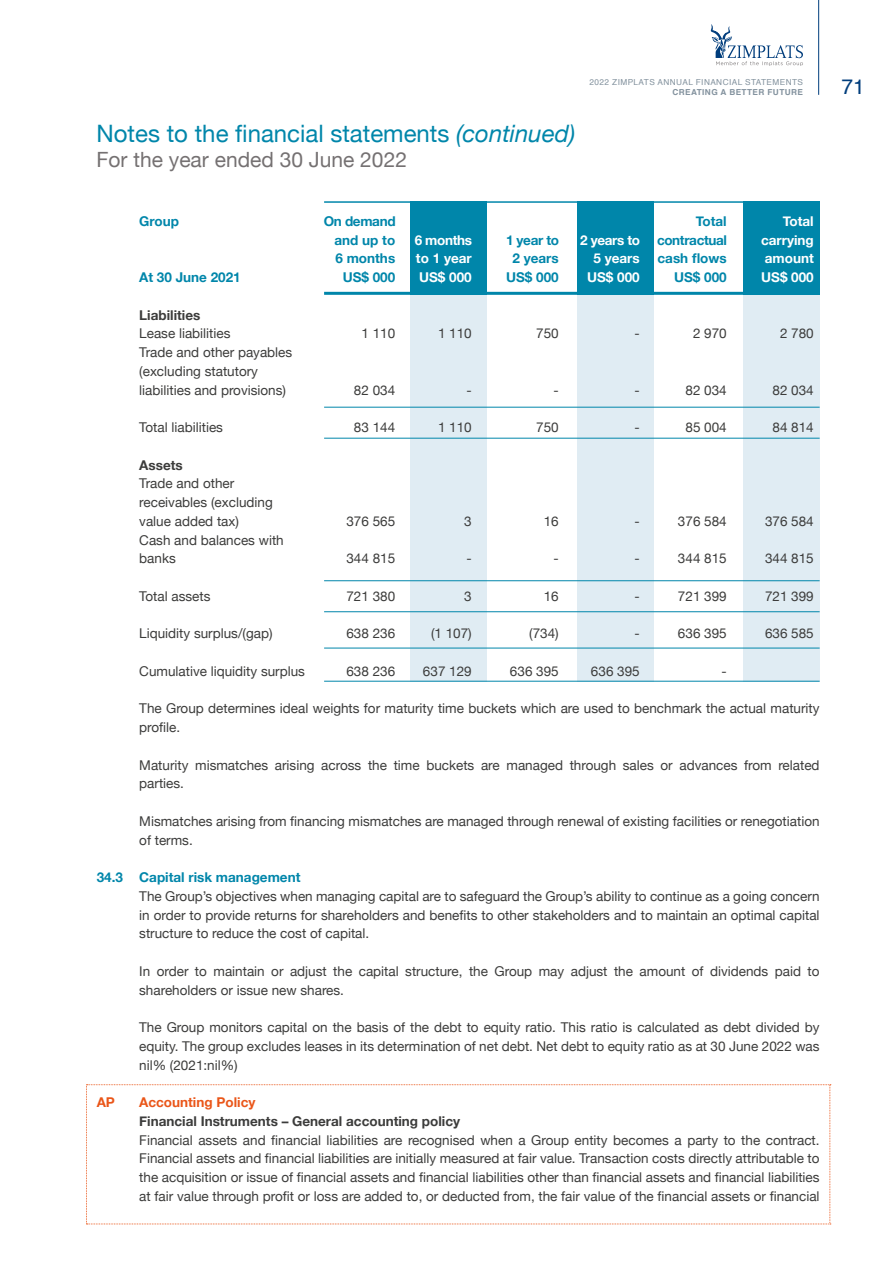
<style>
.page{position:relative;width:893px;height:1263px;background:#fff}
.page>*{position:absolute;margin:0;border:0;box-sizing:border-box;transform-origin:0 0}
.t1{font:24px "Helvetica Neue";color:#0086aa}
.t2{font:21px "Helvetica Neue";color:#757172}
.t3{font:21px "Helvetica";color:#003d7c}
.t4{font:13.5px/18.8px "Helvetica Neue";color:#3c3c3b}
.t5{font:700 13.5px "Helvetica Neue";color:#0086aa}
.t6{font:700 13.5px "Helvetica Neue";color:#fff}
.t7{font:700 13.5px "Helvetica Neue";color:#3c3c3b}
.t8{font:700 13.5px "Helvetica Neue";letter-spacing:-.025em;color:#0086aa}
.t9{font:700 13.5px "Helvetica Neue";color:#ea5619}
.t10{font:8.25px "Helvetica";letter-spacing:.05em;color:#83929e}
.t11{font:700 8.25px "Helvetica";letter-spacing:.05em;color:#83929e}
.s1{font-style:italic}
</style>
<div class="page">
<div style="left:410px;top:292px;width:76px;height:390px;background:#e0ecf3"></div>
<div style="left:410px;top:201px;width:76px;height:94px;background:#0086aa"></div>
<div style="left:577px;top:292px;width:77px;height:390px;background:#e0ecf3"></div>
<div style="left:577px;top:201px;width:77px;height:94px;background:#0086aa"></div>
<div style="left:743px;top:292px;width:77px;height:390px;background:#e0ecf3"></div>
<div style="left:743px;top:201px;width:77px;height:94px;background:#0086aa"></div>
<hr style="left:324px;top:292px;width:496px;height:3px;background:#0086aa">
<hr style="left:324px;top:407px;width:496px;height:1px;background:#0086aa">
<hr style="left:324px;top:580px;width:496px;height:1px;background:#0086aa">
<hr style="left:324px;top:648px;width:496px;height:1px;background:#0086aa">
<hr style="left:324px;top:438px;width:496px;height:1px;background:#0086aa">
<hr style="left:324px;top:611px;width:496px;height:1px;background:#0086aa">
<hr style="left:324px;top:681px;width:496px;height:1px;background:#0086aa">
<hr style="left:324px;top:201px;width:496px;height:2px;background:#0086aa">
<svg style="left:86px;top:1084px;width:745px;height:140px"></svg>
<svg style="left:710px;top:24px;width:93px;height:42px"></svg>
<hr style="left:818px;top:0;width:1px;height:95px;background:#003d7c">
<h1 class="t1" style="left:97px;top:116px;width:480px">Notes to the financial statements <span class="s1">(continued)</span></h1>
<h2 class="t2" style="left:97px;top:145px;width:312px">For the year ended 30 June 2022</h2>
<p class="t10" style="left:589px;top:76px;width:215px">2022 ZIMPLATS ANNUAL FINANCIAL STATEMENTS</p>
<p class="t11" style="left:672px;top:85px;width:132px">CREATING A BETTER FUTURE</p>
<p class="t5" style="left:139px;top:210px;width:41px">Group</p>
<p class="t8" style="left:324px;top:210px;width:73px">On demand</p>
<p class="t5" style="left:696px;top:210px;width:32px">Total</p>
<p class="t6" style="left:783px;top:210px;width:32px">Total</p>
<p class="t5" style="left:334px;top:229px;width:62px">and up to</p>
<p class="t6" style="left:415px;top:229px;width:59px">6 months</p>
<p class="t5" style="left:506px;top:229px;width:55px">1 year to</p>
<p class="t6" style="left:580px;top:229px;width:61px">2 years to</p>
<p class="t8" style="left:657px;top:229px;width:72px">contractual</p>
<p class="t6" style="left:761px;top:229px;width:54px">carrying</p>
<p class="t5" style="left:335px;top:248px;width:61px">6 months</p>
<p class="t6" style="left:416px;top:248px;width:57px">to 1 year</p>
<p class="t5" style="left:512px;top:248px;width:48px">2 years</p>
<p class="t6" style="left:593px;top:248px;width:48px">5 years</p>
<p class="t5" style="left:657px;top:248px;width:71px">cash flows</p>
<p class="t6" style="left:765px;top:248px;width:50px">amount</p>
<p class="t5" style="left:139px;top:267px;width:103px">At 30 June 2021</p>
<p class="t5" style="left:343px;top:267px;width:54px">US$ 000</p>
<p class="t6" style="left:419px;top:267px;width:54px">US$ 000</p>
<p class="t5" style="left:506px;top:267px;width:54px">US$ 000</p>
<p class="t6" style="left:587px;top:267px;width:54px">US$ 000</p>
<p class="t5" style="left:674px;top:267px;width:54px">US$ 000</p>
<p class="t6" style="left:761px;top:267px;width:54px">US$ 000</p>
<p class="t7" style="left:139px;top:304px;width:63px">Liabilities</p>
<p class="t4" style="left:139px;top:325px;width:93px">Lease liabilities</p>
<p class="t4" style="left:361px;top:325px;width:35px">1 110</p>
<p class="t4" style="left:438px;top:325px;width:35px">1 110</p>
<p class="t4" style="left:536px;top:325px;width:24px">750</p>
<p class="t4" style="left:634px;top:325px;width:7px">-</p>
<p class="t4" style="left:693px;top:325px;width:35px">2 970</p>
<p class="t4" style="left:780px;top:325px;width:35px">2 780</p>
<p class="t4" style="left:139px;top:344px;width:155px">Trade and other payables (excluding statutory liabilities and provisions)</p>
<p class="t4" style="left:354px;top:381px;width:43px">82 034</p>
<p class="t4" style="left:466px;top:381px;width:7px">-</p>
<p class="t4" style="left:553px;top:381px;width:7px">-</p>
<p class="t4" style="left:634px;top:381px;width:7px">-</p>
<p class="t4" style="left:685px;top:381px;width:43px">82 034</p>
<p class="t4" style="left:772px;top:381px;width:43px">82 034</p>
<p class="t4" style="left:139px;top:419px;width:85px">Total liabilities</p>
<p class="t4" style="left:354px;top:419px;width:43px">83 144</p>
<p class="t4" style="left:438px;top:419px;width:35px">1 110</p>
<p class="t4" style="left:536px;top:419px;width:24px">750</p>
<p class="t4" style="left:634px;top:419px;width:7px">-</p>
<p class="t4" style="left:685px;top:419px;width:43px">85 004</p>
<p class="t4" style="left:772px;top:419px;width:43px">84 814</p>
<p class="t7" style="left:139px;top:454px;width:45px">Assets</p>
<p class="t4" style="left:139px;top:475px;width:135px">Trade and other receivables (excluding value added tax)</p>
<p class="t4" style="left:346px;top:512px;width:50px">376 565</p>
<p class="t4" style="left:464px;top:512px;width:9px">3</p>
<p class="t4" style="left:544px;top:512px;width:17px">16</p>
<p class="t4" style="left:634px;top:512px;width:7px">-</p>
<p class="t4" style="left:678px;top:512px;width:50px">376 584</p>
<p class="t4" style="left:765px;top:512px;width:50px">376 584</p>
<p class="t4" style="left:139px;top:531px;width:146px">Cash and balances with banks</p>
<p class="t4" style="left:346px;top:550px;width:50px">344 815</p>
<p class="t4" style="left:466px;top:550px;width:7px">-</p>
<p class="t4" style="left:553px;top:550px;width:7px">-</p>
<p class="t4" style="left:634px;top:550px;width:7px">-</p>
<p class="t4" style="left:678px;top:550px;width:50px">344 815</p>
<p class="t4" style="left:765px;top:550px;width:50px">344 815</p>
<p class="t4" style="left:139px;top:587px;width:73px">Total assets</p>
<p class="t4" style="left:346px;top:587px;width:50px">721 380</p>
<p class="t4" style="left:464px;top:587px;width:9px">3</p>
<p class="t4" style="left:544px;top:587px;width:17px">16</p>
<p class="t4" style="left:634px;top:587px;width:7px">-</p>
<p class="t4" style="left:678px;top:587px;width:50px">721 399</p>
<p class="t4" style="left:765px;top:587px;width:50px">721 399</p>
<p class="t4" style="left:139px;top:625px;width:135px">Liquidity surplus/(gap)</p>
<p class="t4" style="left:346px;top:625px;width:50px">638 236</p>
<p class="t4" style="left:431px;top:625px;width:42px">(1 107)</p>
<p class="t4" style="left:529px;top:625px;width:31px">(734)</p>
<p class="t4" style="left:634px;top:625px;width:7px">-</p>
<p class="t4" style="left:678px;top:625px;width:50px">636 395</p>
<p class="t4" style="left:765px;top:625px;width:50px">636 585</p>
<p class="t4" style="left:139px;top:662px;width:167px">Cumulative liquidity surplus</p>
<p class="t4" style="left:346px;top:662px;width:50px">638 236</p>
<p class="t4" style="left:423px;top:662px;width:50px">637 129</p>
<p class="t4" style="left:510px;top:662px;width:50px">636 395</p>
<p class="t4" style="left:591px;top:662px;width:50px">636 395</p>
<p class="t4" style="left:721px;top:662px;width:7px">-</p>
<p class="t4" style="left:139px;top:700px;width:682px">The Group determines ideal weights for maturity time buckets which are used to benchmark the actual maturity profile.</p>
<p class="t4" style="left:139px;top:756px;width:682px">Maturity mismatches arising across the time buckets are managed through sales or advances from related parties.</p>
<p class="t4" style="left:139px;top:812px;width:682px">Mismatches arising from financing mismatches are managed through renewal of existing facilities or renegotiation of terms.</p>
<p class="t5" style="left:97px;top:867px;width:205px">34.3 Capital risk management</p>
<p class="t4" style="left:139px;top:887px;width:682px;text-align:justify">The Group’s objectives when managing capital are to safeguard the Group’s ability to continue as a going concern in order to provide returns for shareholders and benefits to other stakeholders and to maintain an optimal capital structure to reduce the cost of capital.</p>
<p class="t4" style="left:139px;top:962px;width:682px">In order to maintain or adjust the capital structure, the Group may adjust the amount of dividends paid to shareholders or issue new shares.</p>
<p class="t4" style="left:139px;top:1019px;width:682px;text-align:justify">The Group monitors capital on the basis of the debt to equity ratio. This ratio is calculated as debt divided by equity. The group excludes leases in its determination of net debt. Net debt to equity ratio as at 30 June 2022 was nil% (2021:nil%)</p>
<p class="t9" style="left:97px;top:1092px;width:20px">AP</p>
<p class="t9" style="left:139px;top:1092px;width:118px">Accounting Policy</p>
<p class="t7" style="left:139px;top:1110px;width:322px">Financial Instruments – General accounting policy</p>
<p class="t4" style="left:139px;top:1131px;width:682px;text-align:justify">Financial assets and financial liabilities are recognised when a Group entity becomes a party to the contract.<br>Financial assets and financial liabilities are initially measured at fair value. Transaction costs directly attributable to the acquisition or issue of financial assets and financial liabilities other than financial assets and financial liabilities at fair value through profit or loss are added to, or deducted from, the fair value of the financial assets or financial</p>
<h2 class="t3" style="left:841px;top:70px;width:25px">71</h2>
</div>
